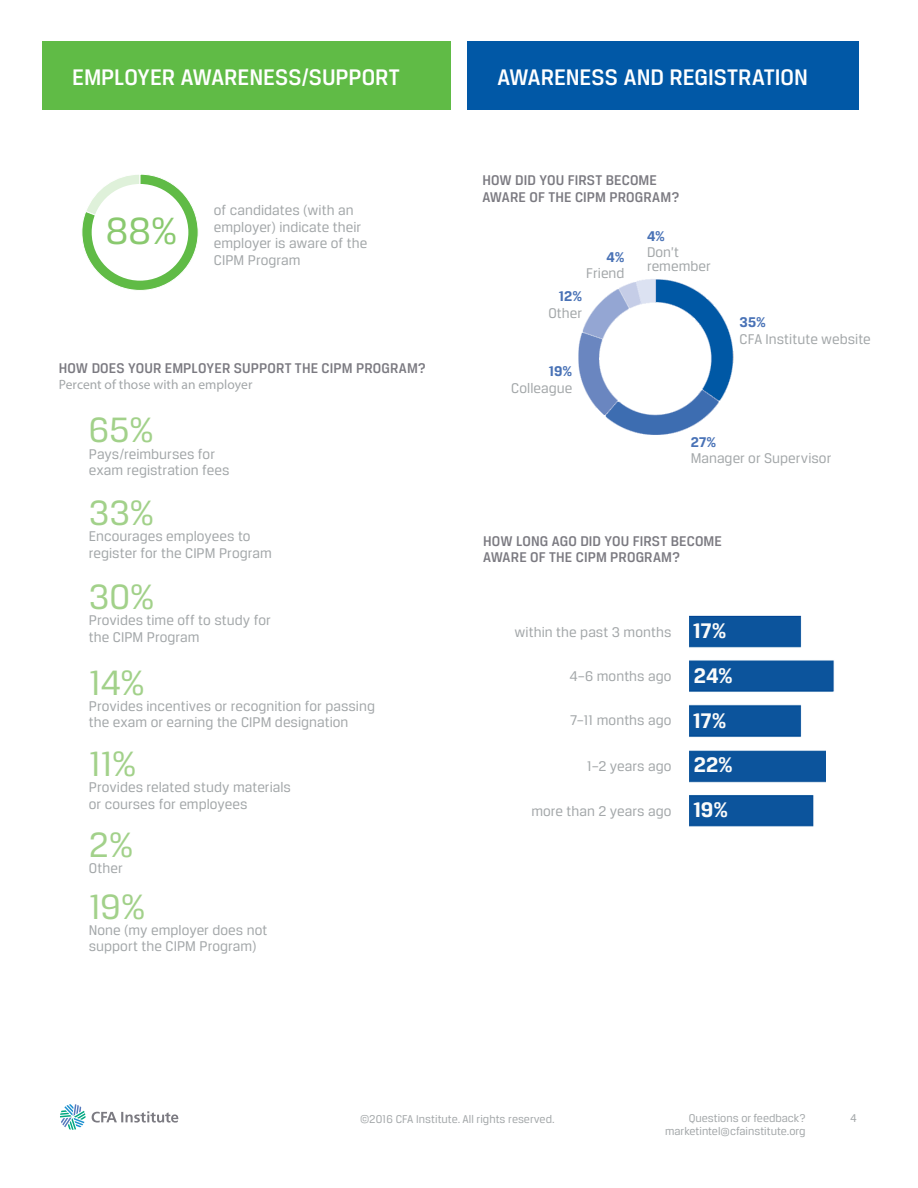
<style>
.page{position:relative;width:918px;height:1188px;background:#fff}
.page>*{position:absolute;margin:0;border:0;box-sizing:border-box;transform-origin:0 0}
.candidate___member_c{font:40.35px "CFA Breuer Text";color:#8ac96f}
.candidate___member_c-2{font:37.5px "CFA Breuer Text";letter-spacing:-.015em;color:#a2d18a}
.candidate___member_c-3{font:500 24px "CFA Breuer Text";letter-spacing:-.005em;color:#fff}
.candidate___member_c-4{font:700 22.5px "CFA Breuer Text";letter-spacing:-.01em;color:#fbfbfa}
.candidate___member_c-5{font:15px/16.5px "CFA Breuer Text";color:#a3a7a9}
.candidate___member_c-6{font:500 15px/16.5px "CFA Breuer Text";letter-spacing:.005em;color:#7b7a81}
.candidate___member_c-7{font:700 15px "CFA Breuer Text";letter-spacing:.005em;color:#4972b6}
.candidate___member_c-8{font:13.5px "Myriad Pro";letter-spacing:.005em;color:#a3a7a9}
.Long_Quote_-_Breuer{font:12px "CFA Breuer Text";color:#a3a7a9}
.t1{font:12px "Myriad Pro";color:#a3a7a9}
</style>
<div class="page">
<svg style="left:60px;top:1104px;width:25px;height:26px"></svg>
<svg style="left:92px;top:1111px;width:86px;height:12px"></svg>
<img style="left:689px;top:795px;width:125px;height:32px">
<img style="left:689px;top:615px;width:113px;height:14px">
<div style="left:467px;top:41px;width:392px;height:68px;background:#0158a6"></div>
<div style="left:42px;top:41px;width:408px;height:68px;background:#60bb46"></div>
<svg style="left:82px;top:174px;width:116px;height:117px"></svg>
<div style="left:92px;top:184px;width:96px;height:97px;background:#fff;border-radius:50%"></div>
<img style="left:689px;top:629px;width:145px;height:108px">
<img style="left:689px;top:750px;width:137px;height:33px">
<img style="left:578px;top:279px;width:156px;height:156px">
<p class="candidate___member_c-3" style="left:72px;top:63px;width:329px">EMPLOYER AWARENESS/SUPPORT</p>
<p class="candidate___member_c" style="left:106px;top:208px;width:73px">88%</p>
<p class="candidate___member_c-5" style="left:214px;top:202px;width:155px">of candidates (with an employer) indicate their employer is aware of the<br>CIPM Program</p>
<p class="candidate___member_c-6" style="left:59px;top:360px;width:369px">HOW DOES YOUR EMPLOYER SUPPORT THE CIPM PROGRAM?</p>
<p class="candidate___member_c-8" style="left:59px;top:376px;width:195px">Percent of those with an employer</p>
<p class="candidate___member_c-2" style="left:89px;top:410px;width:67px">65%</p>
<p class="candidate___member_c-5" style="left:89px;top:445px;width:142px">Pays/reimburses for exam registration fees</p>
<p class="candidate___member_c-2" style="left:89px;top:492px;width:67px">33%</p>
<p class="candidate___member_c-5" style="left:89px;top:528px;width:184px">Encourages employees to register for the CIPM Program</p>
<p class="candidate___member_c-2" style="left:89px;top:576px;width:67px">30%</p>
<p class="candidate___member_c-5" style="left:89px;top:612px;width:184px">Provides time off to study for the CIPM Program</p>
<p class="candidate___member_c-2" style="left:89px;top:662px;width:58px">14%</p>
<p class="candidate___member_c-5" style="left:89px;top:697px;width:288px">Provides incentives or recognition for passing the exam or earning the CIPM designation</p>
<p class="candidate___member_c-2" style="left:89px;top:743px;width:49px">11%</p>
<p class="candidate___member_c-5" style="left:89px;top:779px;width:204px">Provides related study materials</p>
<p class="candidate___member_c-5" style="left:89px;top:795px;width:160px">or courses for employees</p>
<p class="candidate___member_c-2" style="left:89px;top:824px;width:46px">2%</p>
<p class="candidate___member_c-2" style="left:89px;top:886px;width:58px">19%</p>
<p class="candidate___member_c-5" style="left:89px;top:860px;width:35px">Other</p>
<p class="candidate___member_c-5" style="left:89px;top:921px;width:180px">None (my employer does not support the CIPM Program)</p>
<p class="candidate___member_c-3" style="left:497px;top:63px;width:312px">AWARENESS AND REGISTRATION</p>
<p class="candidate___member_c-6" style="left:482px;top:172px;width:198px">HOW DID YOU FIRST BECOME<br>AWARE OF THE CIPM PROGRAM?</p>
<p class="candidate___member_c-7" style="left:607px;top:249px;width:19px">4%</p>
<p class="candidate___member_c-5" style="left:586px;top:265px;width:40px">Friend</p>
<p class="candidate___member_c-7" style="left:559px;top:288px;width:25px">12%</p>
<p class="candidate___member_c-5" style="left:548px;top:304px;width:35px">Other</p>
<p class="candidate___member_c-7" style="left:548px;top:363px;width:25px">19%</p>
<p class="candidate___member_c-5" style="left:511px;top:379px;width:63px">Colleague</p>
<p class="candidate___member_c-7" style="left:647px;top:228px;width:19px">4%</p>
<p class="candidate___member_c-5" style="left:647px;top:244px;width:34px">Don’t</p>
<p class="candidate___member_c-5" style="left:647px;top:258px;width:65px">remember</p>
<p class="candidate___member_c-7" style="left:740px;top:314px;width:28px">35%</p>
<p class="candidate___member_c-5" style="left:740px;top:331px;width:133px">CFA Institute website</p>
<p class="candidate___member_c-7" style="left:691px;top:434px;width:27px">27%</p>
<p class="candidate___member_c-5" style="left:691px;top:450px;width:142px">Manager or Supervisor</p>
<p class="candidate___member_c-6" style="left:483px;top:532px;width:240px">HOW LONG AGO DID YOU FIRST BECOME<br>AWARE OF THE CIPM PROGRAM?</p>
<p class="candidate___member_c-5" style="left:515px;top:624px;width:158px">within the past 3 months</p>
<p class="candidate___member_c-5" style="left:569px;top:668px;width:104px">4–6 months ago</p>
<p class="candidate___member_c-5" style="left:570px;top:712px;width:103px">7–11 months ago</p>
<p class="candidate___member_c-5" style="left:587px;top:757px;width:86px">1–2 years ago</p>
<p class="candidate___member_c-5" style="left:531px;top:802px;width:142px">more than 2 years ago</p>
<p class="candidate___member_c-4" style="left:692px;top:618px;width:36px">17%</p>
<p class="candidate___member_c-4" style="left:694px;top:663px;width:41px">24%</p>
<p class="candidate___member_c-4" style="left:692px;top:708px;width:36px">17%</p>
<p class="candidate___member_c-4" style="left:694px;top:752px;width:41px">22%</p>
<p class="candidate___member_c-4" style="left:693px;top:797px;width:37px">19%</p>
<p class="Long_Quote_-_Breuer" style="left:407px;top:1112px;width:99px">©2014 CFA Institu e</p>
<p class="Long_Quote_-_Breuer" style="left:360px;top:1112px;width:196px">©2016 CFA Institute. All rights reserved.</p>
<p class="Long_Quote_-_Breuer" style="left:689px;top:1111px;width:118px">Questions or feedback?</p>
<p class="t1" style="left:850px;top:1110px;width:8px">4</p>
<p class="Long_Quote_-_Breuer" style="left:665px;top:1125px;width:142px">marketintel@cfainstitute.org</p>
</div>
